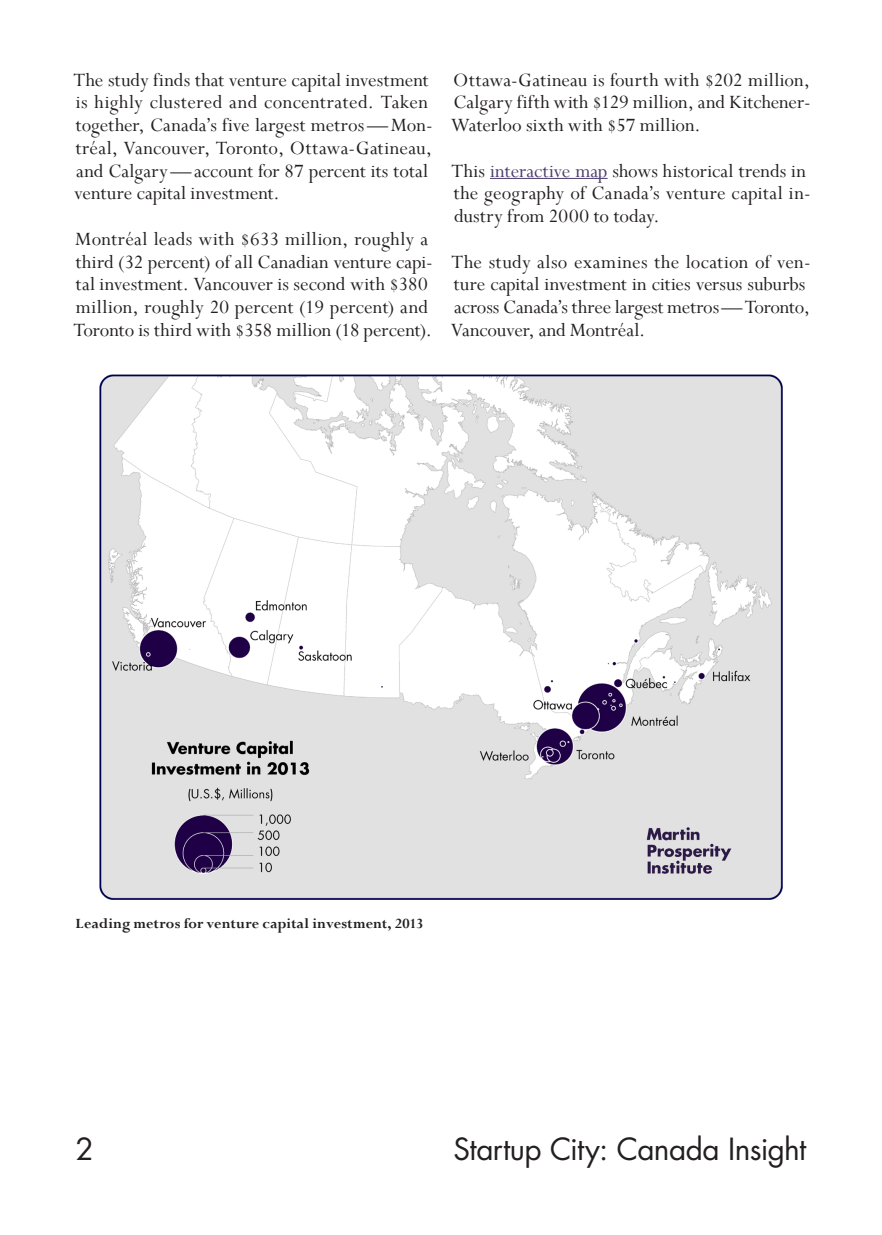
<style>
.page{position:relative;width:882px;height:1235px;background:#fff}
.page>*{position:absolute;margin:0;border:0;box-sizing:border-box;transform-origin:0 0}
.t1{font:29.75px "Futura Std";letter-spacing:-.02em;color:#231f20}
.MPI_Report_Body_Text{font:21px/22.8px "Perpetua";letter-spacing:.005em;color:#231f20}
.MPI_Report_Image_Cap{font:700 15.75px "Perpetua";letter-spacing:.01em;color:#231f20}
.s1{color:#4b3c6d}
</style>
<div class="page">
<img style="left:99px;top:374px;width:684px;height:526px">
<hr style="left:490px;top:178px;width:118px;height:1px;background:#4b3c6d">
<p class="MPI_Report_Body_Text" style="left:73px;top:68px;width:361px">The study finds that venture capital investment is highly clustered and concentrated. Taken together, Canada’s five largest metros—Mon&shy;tréal, Vancouver, Toronto, Ottawa-Gatineau, and Calgary—account for 87 percent its total venture capital investment.</p>
<p class="MPI_Report_Body_Text" style="left:73px;top:227px;width:361px">Montréal leads with $633 million, roughly a third (32 percent) of all Canadian venture capi&shy;tal investment. Vancouver is second with $380 million, roughly 20 percent (19 percent) and Toronto is third with $358 million (18 percent).</p>
<p class="MPI_Report_Body_Text" style="left:451px;top:68px;width:361px;text-align:justify">Ottawa-Gatineau is fourth with $202 million, Calgary fifth with $129 million, and Kitchener-Waterloo sixth with $57 million.</p>
<p class="MPI_Report_Body_Text" style="left:451px;top:159px;width:361px">This <span class="s1">interactive map</span> shows historical trends in the geography of Canada’s venture capital in&shy;dustry from 2000 to today.</p>
<p class="MPI_Report_Body_Text" style="left:451px;top:250px;width:361px">The study also examines the location of ven&shy;ture capital investment in cities versus suburbs across Canada’s three largest metros—Toronto, Vancouver, and Montréal.</p>
<p class="MPI_Report_Image_Cap" style="left:76px;top:913px;width:349px">Leading metros for venture capital investment, 2013</p>
<p class="t1" style="left:76px;top:1130px;width:20px">2</p>
<h1 class="t1" style="left:454px;top:1130px;width:354px">Startup City: Canada Insight</h1>
</div>
